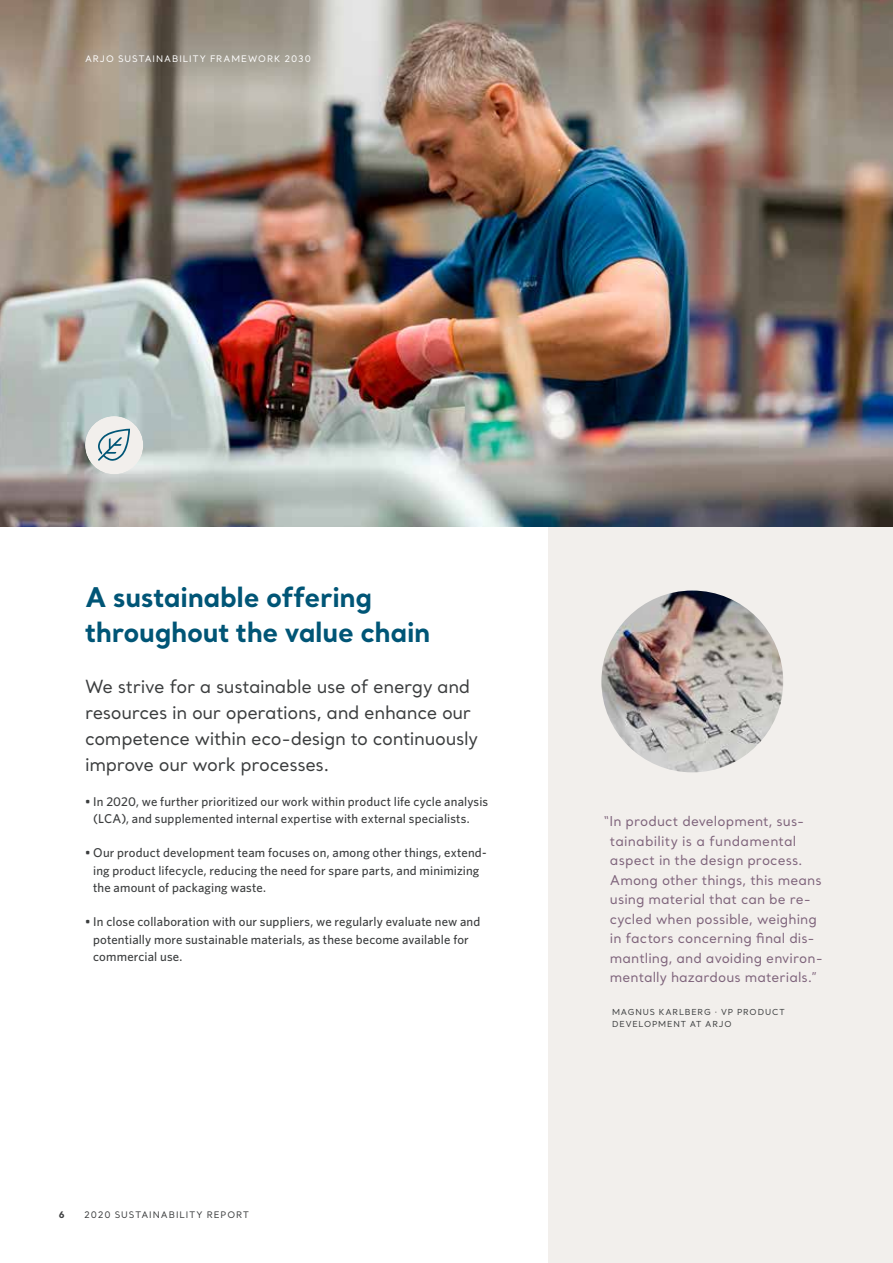
<style>
.page{position:relative;width:893px;height:1263px;background:#fff}
.page>*{position:absolute;margin:0;border:0;box-sizing:border-box;transform-origin:0 0}
.t1{font:700 27px/34.5px "Santral";letter-spacing:-.015em;color:#005576}
.t2{font:18px/25.8px "Santral";letter-spacing:-.02em;color:#3b3d3e}
.t3{font:13.5px/19.5px "Santral";letter-spacing:.005em;color:#7e637b}
.t4{font:500 12.75px/17.2px "Whitney";letter-spacing:.01em;color:#3b3d3e}
.t5{font:9px "Santral";letter-spacing:.105em;color:#fff}
.t6{font:9px "Santral";letter-spacing:.105em;color:#3b3d3e}
.t7{font:700 9px "Santral";color:#3b3d3e}
.t8{font:8.25px/12px "Santral";letter-spacing:.1em;color:#3b3d3e}
</style>
<div class="page">
<div style="left:549px;top:524px;width:344px;height:739px;background:#f2efec"></div>
<img style="left:0;top:0;width:893px;height:526px">
<img style="left:601px;top:590px;width:182px;height:182px;border-radius:91px">
<div style="left:85px;top:416px;width:58px;height:58px;background:#f2efec;border-radius:50%"></div>
<svg style="left:98px;top:429px;width:32px;height:32px"></svg>
<p class="t5" style="left:85px;top:53px;width:227px">ARJO SUSTAINABILITY FRAMEWORK 2030</p>
<h1 class="t1" style="left:85px;top:579px;width:347px">A sustainable offering throughout the value chain</h1>
<h2 class="t2" style="left:85px;top:674px;width:395px">We strive for a sustainable use of energy and resources in our operations, and enhance our competence within eco-design to continuously improve our work processes.</h2>
<p class="t4" style="left:93px;top:792px;width:397px;text-indent:-8px">• In 2020, we further prioritized our work within product life cycle analysis (LCA), and supplemented internal expertise with external specialists.</p>
<p class="t4" style="left:93px;top:844px;width:395px;text-indent:-8px">• Our product development team focuses on, among other things, extend&shy;ing product lifecycle, reducing the need for spare parts, and minimizing the amount of packaging waste.</p>
<p class="t4" style="left:93px;top:913px;width:389px;text-indent:-8px">• In close collaboration with our suppliers, we regularly evaluate new and potentially more sustainable materials, as these become available for commercial use.</p>
<p class="t7" style="left:59px;top:1208px;width:7px">6</p>
<p class="t6" style="left:84px;top:1208px;width:166px">2020 SUSTAINABILITY REPORT</p>
<p class="t3" style="left:610px;top:811px;width:214px;text-indent:-6px">“In product development, sus&shy;tainability is a fundamental aspect in the design process.<br>Among other things, this means using material that can be re&shy;cycled when possible, weighing in factors concerning final dis&shy;mantling, and avoiding environ&shy;mentally hazardous materials.”</p>
<p class="t8" style="left:612px;top:1006px;width:174px">MAGNUS KARLBERG · VP PRODUCT<br>DEVELOPMENT AT ARJO</p>
</div>
